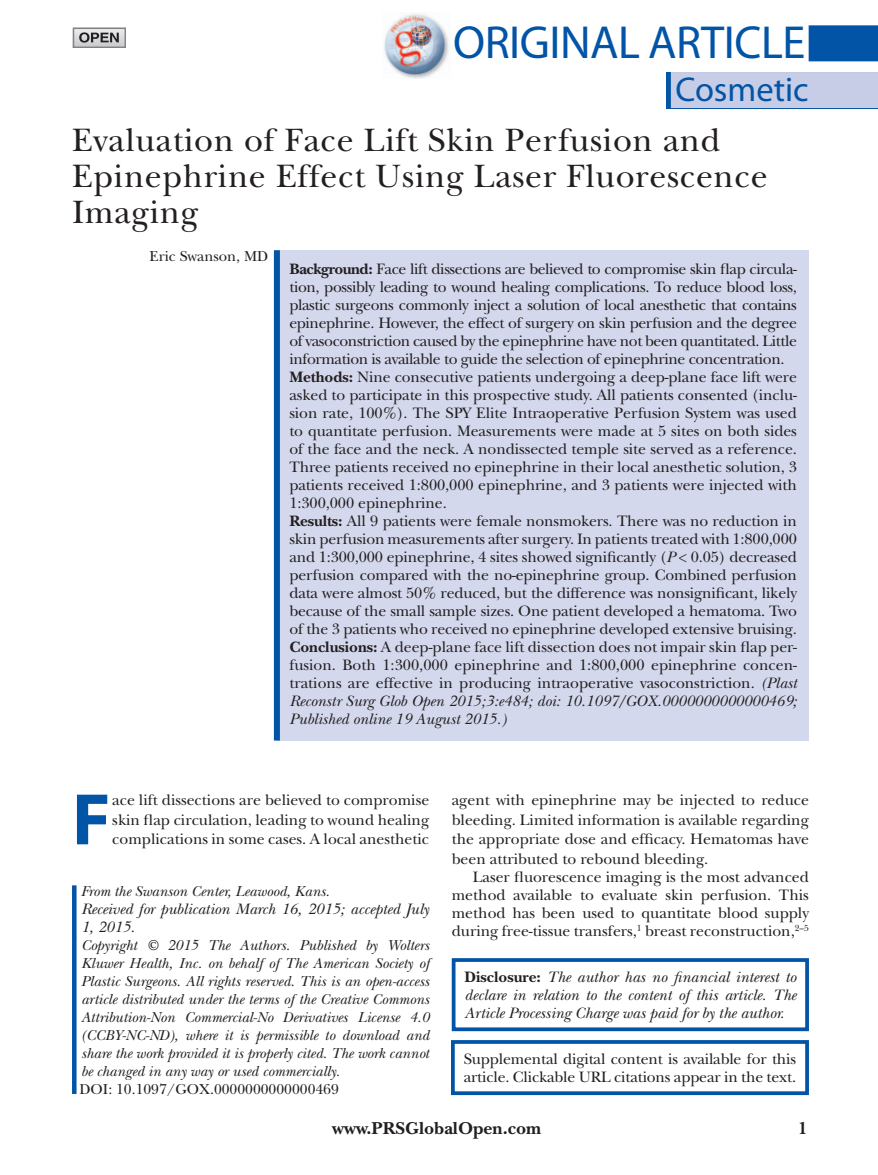
<style>
.page{position:relative;width:878px;height:1175px;background:#fff}
.page>*{position:absolute;margin:0;border:0;box-sizing:border-box;transform-origin:0 0}
.t1{font:700 73.65px "Myriad Pro";color:#0154a6}
.t2{font:46.5px "Myriad Pro";letter-spacing:-.01em;color:#0154a6}
.t3{font:34.5px "Myriad Pro";color:#0154a6}
.t4{font:33.75px/36px "New Baskerville";letter-spacing:.02em;color:#231f20}
.t5{font:700 18px "New Baskerville";color:#231f20}
.t6{font:15.75px/18px "New Baskerville";letter-spacing:-.01em;color:#231f20;text-align:justify}
.t7{font:italic 15.75px/18px "New Baskerville";color:#231f20}
.t8{font:italic 15px/18px "New Baskerville";color:#231f20;text-align:justify}
.t9{font:15px "New Baskerville";color:#231f20}
.s1{font-weight:700}
.s2{font-style:italic}
.s3{font-weight:700;font-style:normal}
</style>
<div class="page">
<img style="left:384px;top:12px;width:65px;height:66px">
<div style="left:73px;top:28px;width:52px;height:20px;border:2px solid #808285"></div>
<svg style="left:79px;top:32px;width:40px;height:11px"></svg>
<hr style="left:72px;top:937px;width:4px;height:156px;background:#0154a6">
<hr style="left:72px;top:885px;width:4px;height:53px;background:#0154a6">
<div style="left:277px;top:250px;width:531px;height:490px;background:#d4d8ec"></div>
<div style="left:274px;top:250px;width:6px;height:490px;background:#0154a6"></div>
<div style="left:452px;top:958px;width:356px;height:73px;border:4px solid #0154a6"></div>
<div style="left:670px;top:72px;width:208px;height:36px;background:#c7cde7"></div>
<div style="left:451px;top:1040px;width:357px;height:55px;border:4px solid #0154a6"></div>
<div style="left:808px;top:25px;width:69px;height:36px;background:#0154a6"></div>
<h2 class="t2" style="left:453px;top:14px;width:354px">ORIGINAL ARTICLE</h2>
<h3 class="t3" style="left:675px;top:68px;width:135px">COSMETIC</h3>
<h3 class="t4" style="left:72px;top:122px;width:697px">Evaluation of Face Lift Skin Perfusion and<br>Epinephrine Effect Using Laser Fluorescence<br>Imaging</h3>
<p class="t9" style="left:149px;top:247px;width:120px">Eric Swanson, MD</p>
<p class="t6" style="left:289px;top:260px;width:509px;text-align:left"><span class="s1">Background:</span> Face lift dissections are believed to compromise skin flap circula&shy;tion, possibly leading to wound healing complications. To reduce blood loss, plastic surgeons commonly inject a solution of local anesthetic that contains epinephrine. However, the effect of surgery on skin perfusion and the degree of vasoconstriction caused by the epinephrine have not been quantitated. Little information is available to guide the selection of epinephrine concentration.<br><span class="s1">Methods:</span> Nine consecutive patients undergoing a deep-plane face lift were asked to participate in this prospective study. All patients consented (inclu&shy;sion rate, 100%). The SPY Elite Intraoperative Perfusion System was used to quantitate perfusion. Measurements were made at 5 sites on both sides of the face and the neck. A nondissected temple site served as a reference.<br>Three patients received no epinephrine in their local anesthetic solution, 3 patients received 1:800,000 epinephrine, and 3 patients were injected with 1:300,000 epinephrine.<br><span class="s1">Results:</span> All 9 patients were female nonsmokers. There was no reduction in skin perfusion measurements after surgery. In patients treated with 1:800,000 and 1:300,000 epinephrine, 4 sites showed significantly (<span class="s2">P</span> &lt; 0.05) decreased perfusion compared with the no-epinephrine group. Combined perfusion data were almost 50% reduced, but the difference was nonsignificant, likely because of the small sample sizes. One patient developed a hematoma. Two of the 3 patients who received no epinephrine developed extensive bruising.<br><span class="s1">Conclusions:</span> A deep-plane face lift dissection does not impair skin flap per&shy;fusion. Both 1:300,000 epinephrine and 1:800,000 epinephrine concen&shy;trations are effective in producing intraoperative vasoconstriction. <span class="s2">(Plast Reconstr Surg Glob Open 2015;3:e484; doi: 10.1097/GOX.0000000000000469; Published online 19 August 2015.)</span></p>
<h1 class="t1" style="left:72px;top:771px;width:40px">F</h1>
<p class="t6" style="left:112px;top:790px;width:318px;line-height:19.5px">ace lift dissections are believed to compromise skin flap circulation, leading to wound healing complications in some cases. A local anesthetic</p>
<p class="t6" style="left:452px;top:790px;width:359px;line-height:19.5px">agent with epinephrine may be injected to reduce bleeding. Limited information is available regarding the appropriate dose and efficacy. Hematomas have been attributed to rebound bleeding.</p>
<p class="t6" style="left:452px;top:867px;width:359px;text-indent:21px">Laser fluorescence imaging is the most advanced method available to evaluate skin perfusion. This method has been used to quantitate blood supply during free-tissue transfers,<sup>1</sup> breast reconstruction,<sup>2–5</sup></p>
<p class="t8" style="left:81px;top:936px;width:350px">Copyright © 2015 The Authors. Published by Wolters Kluwer Health, Inc. on behalf of The American Society of Plastic Surgeons. All rights reserved. This is an open-access article distributed under the terms of the Creative Commons Attribution-Non Commercial-No Derivatives License 4.0 (CCBY-NC-ND), where it is permissible to download and share the work provided it is properly cited. The work cannot be changed in any way or used commercially.</p>
<p class="t9" style="left:80px;top:1080px;width:261px">DOI: 10.1097/GOX.0000000000000469</p>
<p class="t8" style="left:81px;top:882px;width:250px">From the Swanson Center, Leawood, Kans.</p>
<p class="t7" style="left:81px;top:900px;width:349px">Received for publication March 16, 2015; accepted July<br>1, 2015.</p>
<p class="t7" style="left:464px;top:968px;width:333px;text-align:justify"><span class="s3">Disclosure:</span> The author has no financial interest to declare in relation to the content of this article. The Article Processing Charge was paid for by the author.</p>
<p class="t6" style="left:464px;top:1050px;width:334px">Supplemental digital content is available for this article. Clickable URL citations appear in the text.</p>
<p class="t5" style="left:332px;top:1118px;width:210px">www.PRSGlobalOpen.com</p>
<p class="t5" style="left:798px;top:1118px;width:11px">1</p>
</div>
